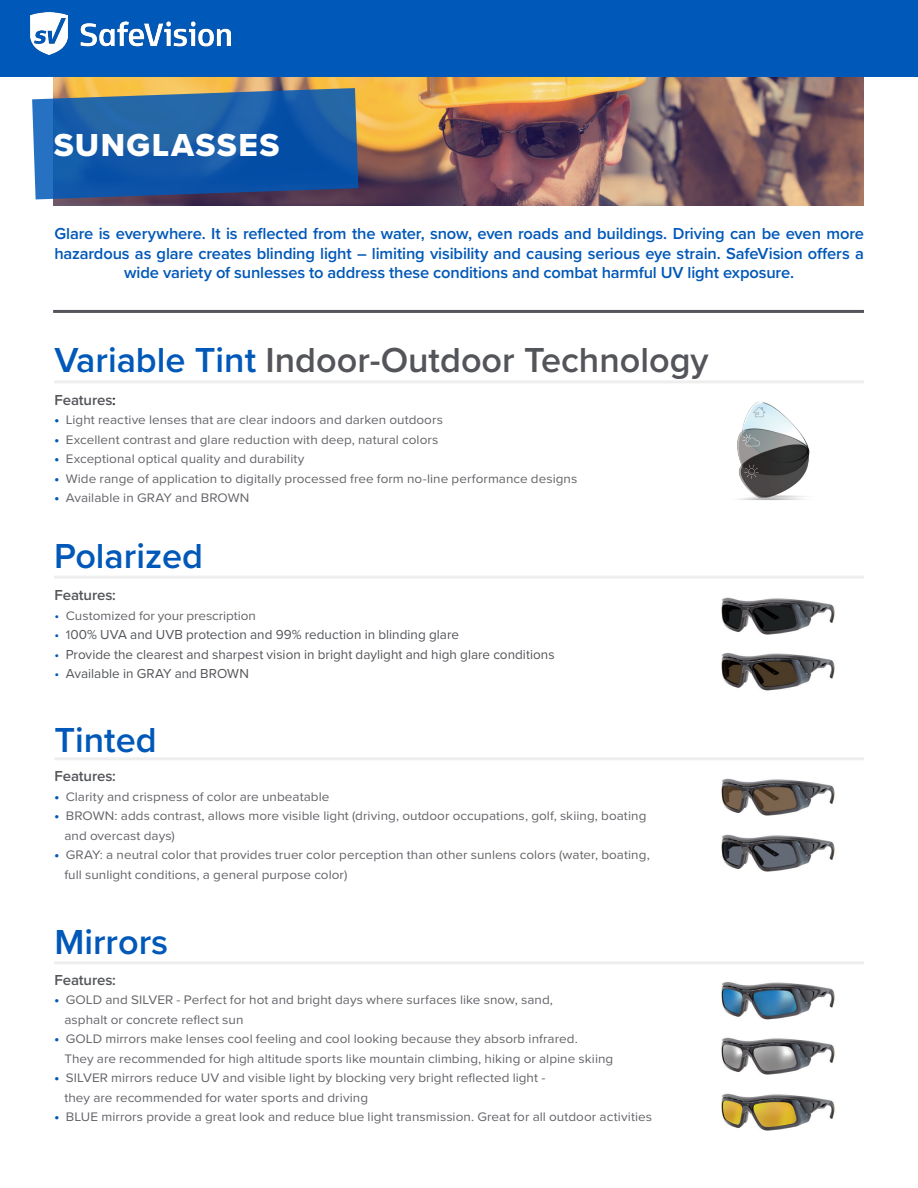
<style>
.page{position:relative;width:918px;height:1188px;background:#fff}
.page>*{position:absolute;margin:0;border:0;box-sizing:border-box;transform-origin:0 0}
.t1{font:600 36px "Proxima Nova";color:#54555a}
.t2{font:600 36px "Proxima Nova";color:#0058b8}
.t3{font:33px "Proxima Nova Extrabld";letter-spacing:.045em;color:#fff}
.bullet_copy{font:600 16.5px/19.5px "Proxima Nova";letter-spacing:-.01em;color:#0058b8;text-align:center}
.body_copy{font:600 15px "Proxima Nova";letter-spacing:-.005em;color:#54555a}
.bullet_copy-2{font:13.5px "Proxima Nova";color:#54555a}
.bullet_copy-3{font:12.9px "Proxima Nova";letter-spacing:.005em;color:#64656a;scale:1.05 1}
.s1{color:#0058b8}
.s2{color:#172128}
.s3{font-family:"Proxima Nova Extrabld";font-size:13.5px;color:#0058b8}
.s4{font-size:13.5px;color:#0058b8}
.s5{font-size:12.9px;color:#64656a}
</style>
<div class="page">
<img style="left:53px;top:77px;width:811px;height:128px">
<div style="left:0;top:0;width:918px;height:77px;background:#0058b8"></div>
<svg style="left:32px;top:88px;width:326px;height:111px;background:#2560a2"></svg>
<hr style="left:53px;top:310px;width:811px;height:3px;background:#54555a">
<hr style="left:54px;top:757px;width:810px;height:3px;background:#eeeeef">
<img style="left:721px;top:778px;width:114px;height:94px">
<hr style="left:54px;top:576px;width:810px;height:3px;background:#eeeeef">
<img style="left:721px;top:597px;width:114px;height:94px">
<hr style="left:54px;top:961px;width:810px;height:3px;background:#eeeeef">
<img style="left:721px;top:981px;width:114px;height:150px">
<hr style="left:54px;top:380px;width:810px;height:3px;background:#eeeeef">
<img style="left:737px;top:401px;width:73px;height:99px">
<img style="left:31px;top:13px;width:199px;height:41px">
<p class="t3" style="left:54px;top:120px;width:227px">SUNGLASSES</p>
<p class="bullet_copy" style="left:54px;top:223px;width:811px">Glare is everywhere. It is reflected from the water, snow, even roads and buildings. Driving can be even more hazardous as glare creates blinding light – limiting visibility and causing serious eye strain. SafeVision offers a wide variety of sunlesses to address these conditions and combat harmful UV light exposure.</p>
<p class="t1" style="left:54px;top:333px;width:656px"><span class="s1">Variable Tint</span> Indoor-Outdoor Technology</p>
<p class="body_copy" style="left:54px;top:389px;width:63px">Features<span class="s2">:</span></p>
<p class="bullet_copy-3" style="left:54px;top:410px;width:372px"><span class="s3">•</span> Light reactive lenses that are clear indoors and darken outdoors</p>
<p class="bullet_copy-3" style="left:54px;top:430px;width:367px"><span class="s3">•</span> Excellent contrast and glare reduction with deep, natural colors</p>
<p class="bullet_copy-3" style="left:54px;top:449px;width:240px"><span class="s3">•</span> Exceptional optical quality and durability</p>
<p class="bullet_copy-3" style="left:54px;top:469px;width:500px"><span class="s3">•</span> Wide range of application to digitally processed free form no-line performance designs</p>
<p class="bullet_copy-3" style="left:54px;top:488px;width:187px"><span class="s3">•</span> Available in GRAY and BROWN</p>
<p class="t2" style="left:54px;top:529px;width:151px">Polarized</p>
<p class="body_copy" style="left:54px;top:584px;width:63px">Features:</p>
<p class="bullet_copy-3" style="left:54px;top:606px;width:193px"><span class="s4">•</span> Customized for your prescription</p>
<p class="bullet_copy-2" style="left:54px;top:625px;width:406px"><span class="s1">•</span> <span class="s5">1</span>00% UVA and UVB protection and 99% reduction in blinding glare</p>
<p class="bullet_copy-2" style="left:54px;top:644px;width:502px"><span class="s1">•</span> Provide the clearest and sharpest vision in bright daylight and high glare conditions</p>
<p class="bullet_copy-2" style="left:54px;top:664px;width:196px"><span class="s1">•</span> Available in GRAY and BROWN</p>
<p class="t2" style="left:54px;top:713px;width:104px">Tinted</p>
<p class="body_copy" style="left:54px;top:765px;width:63px">Features:</p>
<p class="bullet_copy-3" style="left:54px;top:787px;width:264px"><span class="s3">•</span> Clarity and crispness of color are unbeatable</p>
<p class="bullet_copy-3" style="left:54px;top:806px;width:565px"><span class="s3">•</span> BROWN: adds contrast, allows more visible light (driving, outdoor occupations, golf, skiing, boating</p>
<p class="bullet_copy-3" style="left:64px;top:826px;width:107px">and overcast days)</p>
<p class="bullet_copy-3" style="left:54px;top:845px;width:569px"><span class="s3">•</span> GRAY: a neutral color that provides truer color perception than other sunlens colors (water, boating,</p>
<p class="bullet_copy-3" style="left:64px;top:865px;width:271px">full sunlight conditions, a general purpose color)</p>
<p class="t2" style="left:54px;top:915px;width:115px">Mirrors</p>
<p class="body_copy" style="left:54px;top:968px;width:63px">Features:</p>
<p class="bullet_copy-3" style="left:54px;top:990px;width:476px"><span class="s3">•</span> GOLD and SILVER - Perfect for hot and bright days where surfaces like snow, sand,</p>
<p class="bullet_copy-3" style="left:64px;top:1010px;width:172px">asphalt or concrete reflect sun</p>
<p class="bullet_copy-3" style="left:54px;top:1029px;width:500px"><span class="s3">•</span> GOLD mirrors make lenses cool feeling and cool looking because they absorb infrared.</p>
<p class="bullet_copy-3" style="left:64px;top:1049px;width:524px">They are recommended for high altitude sports like mountain climbing, hiking or alpine skiing</p>
<p class="bullet_copy-3" style="left:54px;top:1068px;width:469px"><span class="s3">•</span> SILVER mirrors reduce UV and visible light by blocking very bright reflected light -</p>
<p class="bullet_copy-3" style="left:64px;top:1088px;width:291px">they are recommended for water sports and driving</p>
<p class="bullet_copy-3" style="left:54px;top:1107px;width:571px"><span class="s3">•</span> BLUE mirrors provide a great look and reduce blue light transmission. Great for all outdoor activities</p>
</div>
